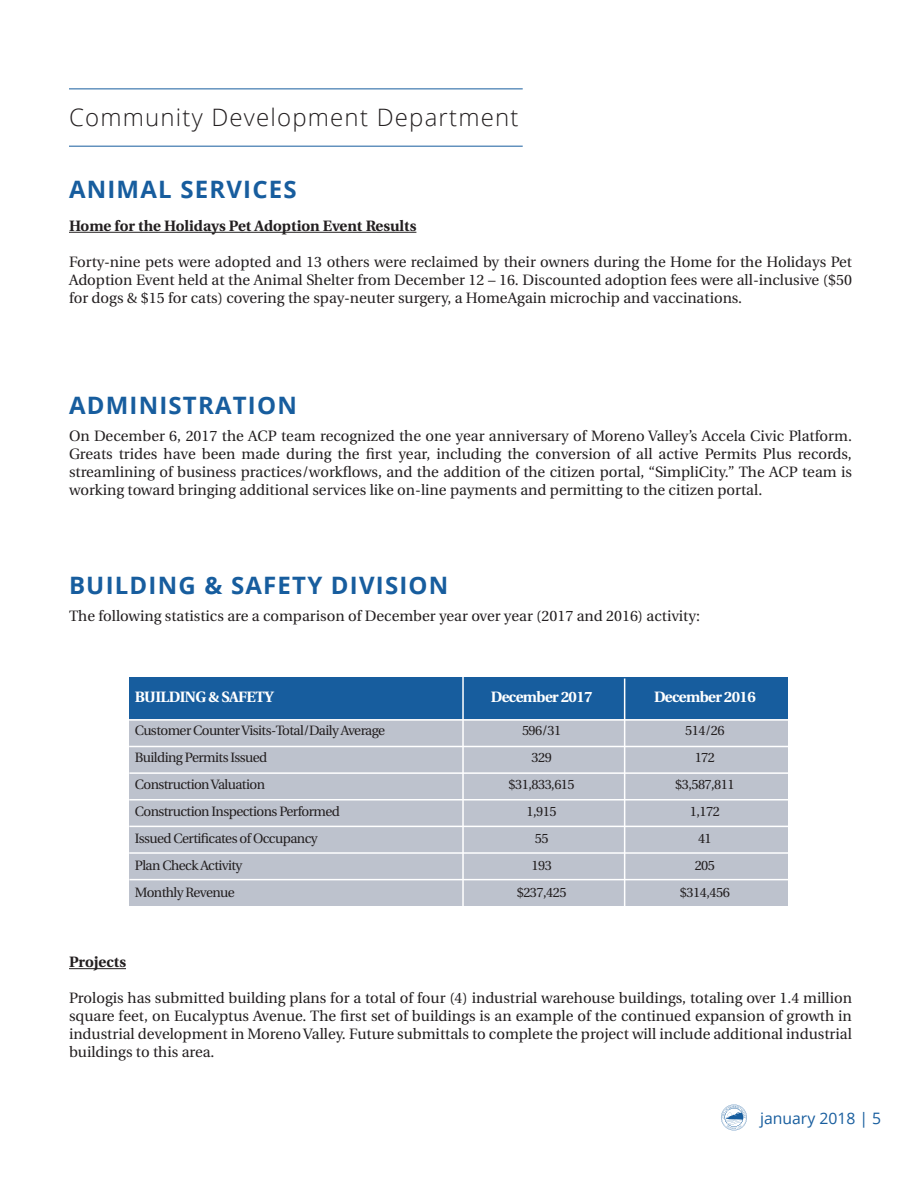
<style>
.page{position:relative;width:918px;height:1188px;background:#fff}
.page>*{position:absolute;margin:0;border:0;box-sizing:border-box;transform-origin:0 0}
.H1___Left{font:700 24px "Open Sans";letter-spacing:.05em;color:#175d9e}
.H1___Left-2{font:300 24px "Open Sans";letter-spacing:.05em;color:#231f20}
.t1{font:15.75px "Open Sans";color:#175d9e}
.BC_Intro{font:15px/18px "Heuristica";color:#231f20;text-align:justify}
.BC_Intro-2{font:700 15px "Heuristica";color:#231f20}
.t2{font:700 15px "Heuristica";letter-spacing:-.04em;color:#fff}
.t3{font:13.5px "Heuristica";letter-spacing:-.04em;color:#231f20}
</style>
<div class="page">
<svg style="left:721px;top:1105px;width:26px;height:25px"></svg>
<hr style="left:69px;top:232px;width:347px;height:1px;background:#231f20">
<hr style="left:69px;top:968px;width:57px;height:1px;background:#231f20">
<div style="left:129px;top:719px;width:659px;height:187px;background:#bdc2cd"></div>
<hr style="left:129px;top:826px;width:662px;height:1px;background:#fff">
<hr style="left:129px;top:772px;width:662px;height:2px;background:#fff">
<hr style="left:129px;top:879px;width:662px;height:1px;background:#fff">
<hr style="left:129px;top:746px;width:663px;height:1px;background:#fff">
<hr style="left:129px;top:719px;width:663px;height:2px;background:#fff">
<hr style="left:129px;top:852px;width:663px;height:2px;background:#fff">
<hr style="left:129px;top:799px;width:663px;height:2px;background:#fff">
<div style="left:129px;top:678px;width:659px;height:41px;background:#175d9e"></div>
<hr style="left:462px;top:676px;width:2px;height:231px;background:#fff">
<hr style="left:624px;top:679px;width:1px;height:228px;background:#fff">
<hr style="left:69px;top:88px;width:454px;height:1px;background:#175d9e">
<hr style="left:69px;top:146px;width:454px;height:1px;background:#175d9e">
<p class="H1___Left-2" style="left:69px;top:101px;width:451px">Community Development Department</p>
<p class="H1___Left" style="left:69px;top:172px;width:229px">ANIMAL SERVICES</p>
<p class="BC_Intro-2" style="left:69px;top:214px;width:349px">Home for the Holidays Pet Adoption Event Results</p>
<p class="BC_Intro" style="left:69px;top:253px;width:785px">Forty-nine pets were adopted and 13 others were reclaimed by their owners during the Home for the Holidays Pet Adoption Event held at the Animal Shelter from December 12 – 16. Discounted adoption fees were all-inclusive ($50 for dogs &amp; $15 for cats) covering the spay-neuter surgery, a HomeAgain microchip and vaccinations.</p>
<p class="H1___Left" style="left:69px;top:388px;width:229px">ADMINISTRATION</p>
<p class="BC_Intro" style="left:69px;top:427px;width:785px">On December 6, 2017 the ACP team recognized the one year anniversary of Moreno Valley’s Accela Civic Platform.<br>Greats trides have been made during the first year, including the conversion of all active Permits Plus records, streamlining of business practices/workflows, and the addition of the citizen portal, “SimpliCity.” The ACP team is working toward bringing additional services like on-line payments and permitting to the citizen portal.</p>
<p class="H1___Left" style="left:69px;top:568px;width:381px">BUILDING &amp; SAFETY DIVISION</p>
<p class="BC_Intro" style="left:69px;top:607px;width:633px">The following statistics are a comparison of December year over year (2017 and 2016) activity:</p>
<p class="t2" style="left:135px;top:685px;width:140px">BUILDING &amp; SAFETY</p>
<p class="t2" style="left:491px;top:685px;width:103px">December 2017</p>
<p class="t2" style="left:654px;top:685px;width:103px">December 2016</p>
<p class="t3" style="left:135px;top:720px;width:252px">Customer Counter Visits-Total/Daily Average</p>
<p class="t3" style="left:522px;top:720px;width:41px">596/31</p>
<p class="t3" style="left:685px;top:720px;width:41px">514/26</p>
<p class="t3" style="left:135px;top:747px;width:134px">Building Permits Issued</p>
<p class="t3" style="left:531px;top:747px;width:22px">329</p>
<p class="t3" style="left:695px;top:747px;width:22px">172</p>
<p class="t3" style="left:135px;top:774px;width:132px">Construction Valuation</p>
<p class="t3" style="left:509px;top:774px;width:68px">$31,833,615</p>
<p class="t3" style="left:675px;top:774px;width:61px">$3,587,811</p>
<p class="t3" style="left:135px;top:801px;width:207px">Construction Inspections Performed</p>
<p class="t3" style="left:527px;top:801px;width:32px">1,915</p>
<p class="t3" style="left:690px;top:801px;width:32px">1,172</p>
<p class="t3" style="left:135px;top:828px;width:184px">Issued Certificates of Occupancy</p>
<p class="t3" style="left:535px;top:828px;width:15px">55</p>
<p class="t3" style="left:698px;top:828px;width:15px">41</p>
<p class="t3" style="left:135px;top:855px;width:109px">Plan Check Activity</p>
<p class="t3" style="left:531px;top:855px;width:22px">193</p>
<p class="t3" style="left:695px;top:855px;width:22px">205</p>
<p class="t3" style="left:135px;top:882px;width:101px">Monthly Revenue</p>
<p class="t3" style="left:517px;top:882px;width:51px">$237,425</p>
<p class="t3" style="left:680px;top:882px;width:51px">$314,456</p>
<p class="BC_Intro-2" style="left:69px;top:950px;width:59px">Projects</p>
<p class="BC_Intro" style="left:69px;top:989px;width:785px">Prologis has submitted building plans for a total of four (4) industrial warehouse buildings, totaling over 1.4 million square feet, on Eucalyptus Avenue. The first set of buildings is an example of the continued expansion of growth in industrial development in Moreno Valley. Future submittals to complete the project will include additional industrial buildings to this area.</p>
<p class="t1" style="left:760px;top:1107px;width:123px">january 2018 | 5</p>
</div>
